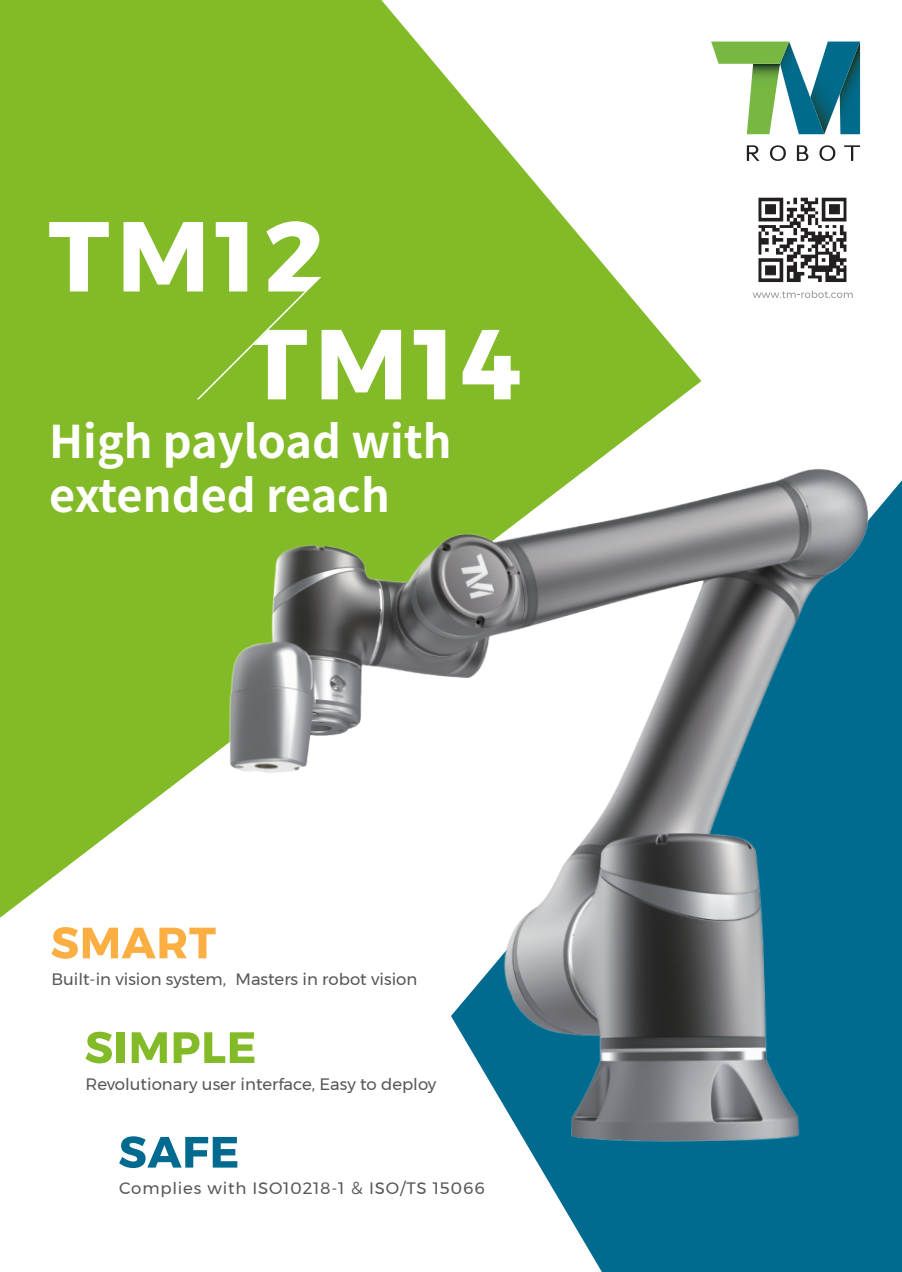
<style>
.page{position:relative;width:902px;height:1272px;background:#fff}
.page>*{position:absolute;margin:0;border:0;box-sizing:border-box;transform-origin:0 0}
.t1{font:700 45px/54px "Noto Sans CJ Ktc";color:#fff}
.t2{font:16.5px "Montserrat";color:#57585a}
.t3{font:16.5px "Montserrat";letter-spacing:.05em;color:#57585a}
.s1{font-family:"Noto Sans CJ Ktc";font-weight:600}
</style>
<div class="page">
<svg style="left:0;top:0;width:617px;height:280px;fill:#82bb27"></svg>
<img style="left:0;top:280px;width:901px;height:979px">
<svg style="left:711px;top:42px;width:149px;height:92px"></svg>
<svg style="left:819px;top:145px;width:16px;height:16px"></svg>
<svg style="left:844px;top:145px;width:16px;height:16px"></svg>
<svg style="left:770px;top:145px;width:15px;height:16px"></svg>
<svg style="left:796px;top:145px;width:12px;height:16px"></svg>
<svg style="left:746px;top:145px;width:13px;height:16px"></svg>
<img style="left:752px;top:197px;width:100px;height:92px">
<svg style="left:752px;top:290px;width:100px;height:8px"></svg>
<svg style="left:414px;top:330px;width:31px;height:69px"></svg>
<svg style="left:462px;top:330px;width:57px;height:69px"></svg>
<svg style="left:49px;top:222px;width:60px;height:69px"></svg>
<svg style="left:123px;top:221px;width:278px;height:178px"></svg>
<svg style="left:51px;top:927px;width:165px;height:31px"></svg>
<svg style="left:85px;top:1031px;width:27px;height:32px"></svg>
<div style="left:117px;top:1032px;width:8px;height:30px;background:#82bb27"></div>
<svg style="left:132px;top:1032px;width:35px;height:30px"></svg>
<svg style="left:174px;top:1032px;width:80px;height:30px"></svg>
<svg style="left:119px;top:1136px;width:118px;height:31px"></svg>
<svg style="left:4px;top:0;width:37px;height:1259px;fill:#82bb27"></svg>
<svg style="left:860px;top:42px;width:37px;height:1229px;fill:#006a8f"></svg>
<h1 class="t1" style="left:49px;top:415px;width:404px">High payload with extended reach</h1>
<p class="t2" style="left:51px;top:966px;width:367px">Built-in vision system, Masters in robot vision</p>
<p class="t2" style="left:85px;top:1071px;width:352px">Revolutionary user interface, Easy to deploy</p>
<p class="t3" style="left:119px;top:1175px;width:367px">Complies with ISO10218-1 <span class="s1">＆</span> ISO/TS 15066</p>
</div>
